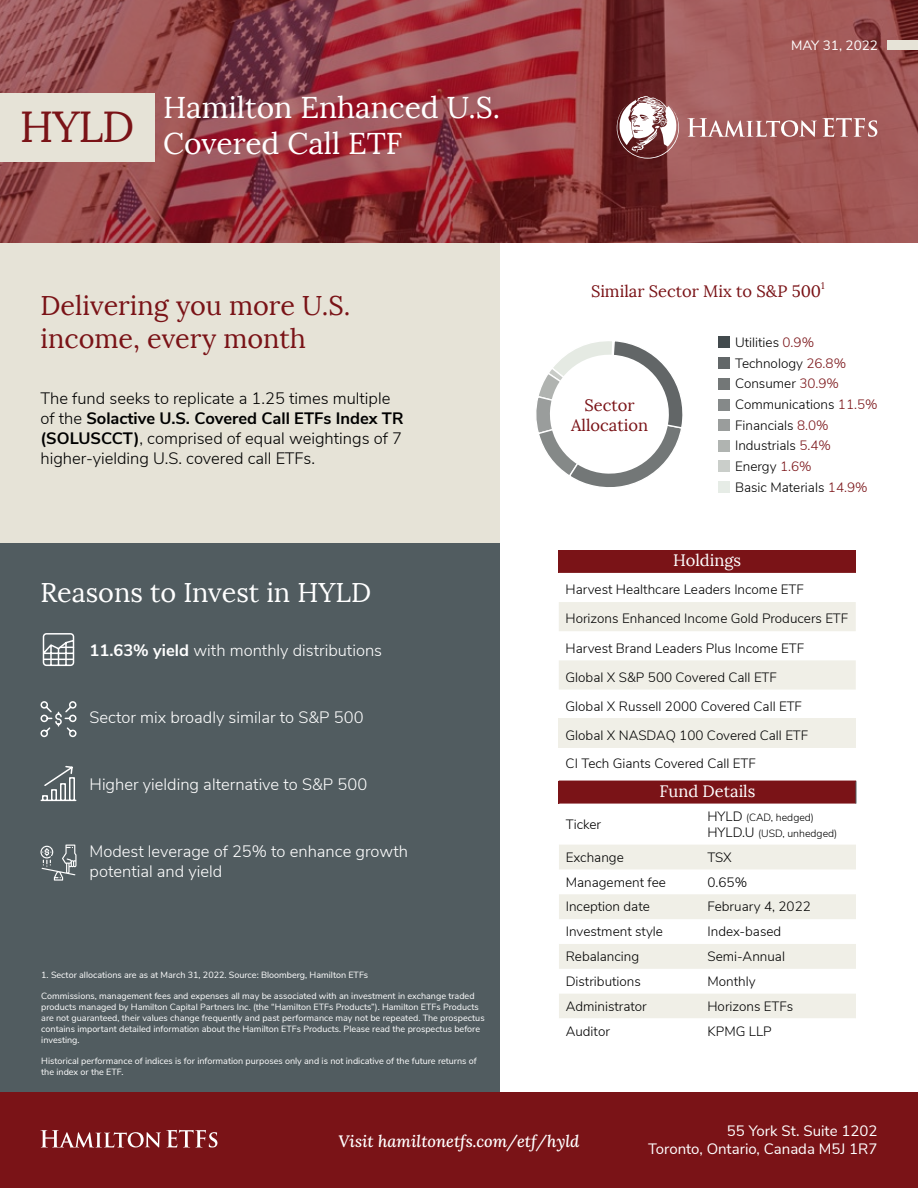
<style>
.page{position:relative;width:918px;height:1188px;background:#fff}
.page>*{position:absolute;margin:0;border:0;box-sizing:border-box;transform-origin:0 0}
.t1{font:43.35px "Lora";color:#7a1317}
.t2{font:30px/36px "Lora";color:#fff}
.t3{font:27px/32.4px "Lora";color:#7a1317}
.t4{font:27px "Lora";color:#fff}
.t5{font:300 16.5px/19.8px "Nunito Sans";color:#000}
.t6{font:300 16.5px/19.8px "Nunito Sans";color:#fff}
.t7{font:16.5px/19.8px "Lora";color:#7a1317;text-align:center}
.t8{font:italic 500 16.5px "Lora";color:#fff}
.t9{font:16.5px "Lora";color:#fff}
.t10{font:15px/18px "Nunito Sans";color:#fff;text-align:right}
.t11{font:300 13.5px/29px "Nunito Sans";color:#000}
.t12{font:13.5px "Nunito Sans";color:#fff}
.t13{font:300 10.5px/16.2px "Nunito Sans";color:#000}
.t14{font:9.6px "Lora";color:#7a1317}
.t15{font:9px/10.8px "Nunito Sans";color:#fff}
.s1{font-weight:700}
.s2{color:#7a1317}
.s3{font-size:13.5px}
</style>
<div class="page">
<div style="left:0;top:227px;width:500px;height:367px;background:#e6e3d7"></div>
<svg style="left:0;top:0;width:918px;height:243px;background:#944347"></svg>
<div style="left:0;top:1092px;width:918px;height:96px;background:#7a1317"></div>
<svg style="left:41px;top:1130px;width:176px;height:18px"></svg>
<div style="left:0;top:543px;width:500px;height:549px;background:#515c60"></div>
<div style="left:0;top:93px;width:154px;height:69px;background:#e6e3d7"></div>
<div style="left:887px;top:40px;width:31px;height:10px;background:#e6e3d7"></div>
<svg style="left:687px;top:118px;width:130px;height:19px"></svg>
<svg style="left:823px;top:118px;width:54px;height:19px"></svg>
<svg style="left:617px;top:96px;width:62px;height:63px"></svg>
<div style="left:559px;top:551px;width:297px;height:22px;background:#7a1317"></div>
<svg style="left:559px;top:718px;width:297px;height:1px"></svg>
<svg style="left:559px;top:602px;width:297px;height:88px"></svg>
<div style="left:559px;top:719px;width:297px;height:29px;background:#f0efe7"></div>
<div style="left:559px;top:781px;width:297px;height:23px;background:#7a1317"></div>
<svg style="left:559px;top:845px;width:297px;height:173px;fill:#f0efe7"></svg>
<svg style="left:856px;top:781px;width:1px;height:23px"></svg>
<svg style="left:40px;top:701px;width:37px;height:37px"></svg>
<svg style="left:536px;top:341px;width:147px;height:146px"></svg>
<div style="left:718px;top:358px;width:11px;height:11px;background:#626768"></div>
<div style="left:718px;top:378px;width:11px;height:11px;background:#737777"></div>
<div style="left:718px;top:399px;width:11px;height:11px;background:#858989"></div>
<div style="left:718px;top:420px;width:11px;height:11px;background:#9a9d9c"></div>
<div style="left:718px;top:440px;width:11px;height:11px;background:#b0b4b1"></div>
<div style="left:718px;top:461px;width:11px;height:11px;background:#caceca"></div>
<div style="left:718px;top:481px;width:11px;height:11px;background:#e6ece6"></div>
<div style="left:718px;top:337px;width:11px;height:11px;background:#424a4d"></div>
<svg style="left:40px;top:765px;width:37px;height:37px"></svg>
<svg style="left:42px;top:633px;width:33px;height:34px"></svg>
<hr style="left:44px;top:659px;width:30px;height:1px;background:#fff">
<svg style="left:40px;top:845px;width:37px;height:36px"></svg>
<h1 class="t1" style="left:20px;top:101px;width:116px">HYLD</h1>
<h2 class="t2" style="left:163px;top:90px;width:339px">Hamilton Enhanced U.S.<br>Covered Call ETF</h2>
<h3 class="t3" style="left:40px;top:290px;width:311px">Delivering you more U.S. income, every month</h3>
<h3 class="t5" style="left:40px;top:387px;width:365px">The fund seeks to replicate a 1.25 times multiple of the <span class="s1">Solactive U.S. Covered Call ETFs Index TR (SOLUSCCT)</span>, comprised of equal weightings of 7 higher-yielding U.S. covered call ETFs.</h3>
<h3 class="t4" style="left:40px;top:576px;width:332px">Reasons to Invest in HYLD</h3>
<h3 class="t6" style="left:90px;top:639px;width:294px"><span class="s1">11.63% yield</span> with monthly distributions</h3>
<h3 class="t6" style="left:90px;top:707px;width:276px">Sector mix broadly similar to S&amp;P 500</h3>
<h3 class="t6" style="left:90px;top:774px;width:279px">Higher yielding alternative to S&amp;P 500</h3>
<h3 class="t6" style="left:90px;top:841px;width:320px">Modest leverage of 25% to enhance growth potential and yield</h3>
<p class="t15" style="left:41px;top:969px;width:329px">1. Sector allocations are as at March 31, 2022. Source: Bloomberg, Hamilton ETFs</p>
<p class="t15" style="left:41px;top:990px;width:445px">Commissions, management fees and expenses all may be associated with an investment in exchange traded products managed by Hamilton Capital Partners Inc. (the “Hamilton ETFs Products”). Hamilton ETFs Products are not guaranteed, their values change frequently and past performance may not be repeated. The prospectus contains important detailed information about the Hamilton ETFs Products. Please read the prospectus before investing.</p>
<p class="t15" style="left:41px;top:1055px;width:437px">Historical performance of indices is for information purposes only and is not indicative of the future returns of the index or the ETF.</p>
<h3 class="t12" style="left:791px;top:36px;width:88px">MAY 31, 2022</h3>
<h3 class="t7" style="left:591px;top:282px;width:232px">Similar Sector Mix to S&amp;P 500</h3>
<p class="t14" style="left:821px;top:280px;width:5px">1</p>
<h3 class="t7" style="left:571px;top:395px;width:78px">Sector<br>Allocation</h3>
<h3 class="t11" style="left:735px;top:327px;width:81px">Utilities <span class="s2">0.9%</span></h3>
<h3 class="t11" style="left:735px;top:352px;width:144px;line-height:20.7px">Technology <span class="s2">26.8%<br></span>Consumer <span class="s2">30.9%<br></span>Communications <span class="s2">11.5%<br></span>Financials <span class="s2">8.0%<br></span>Industrials <span class="s2">5.4%<br></span>Energy <span class="s2">1.6%<br></span>Basic Materials <span class="s2">14.9%</span></h3>
<h3 class="t9" style="left:673px;top:550px;width:69px">Holdings</h3>
<p class="t11" style="left:566px;top:574px;width:284px">Harvest Healthcare Leaders Income ETF Horizons Enhanced Income Gold Producers ETF Harvest Brand Leaders Plus Income ETF<br>Global X S&amp;P 500 Covered Call ETF<br>Global X Russell 2000 Covered Call ETF<br>Global X NASDAQ 100 Covered Call ETF<br>CI Tech Giants Covered Call ETF</p>
<h3 class="t9" style="left:660px;top:781px;width:97px">Fund Details</h3>
<h3 class="t11" style="left:566px;top:809px;width:37px">Ticker</h3>
<p class="t13" style="left:707px;top:808px;width:131px"><span class="s3">HYLD</span> (CAD, hedged)<br><span class="s3">HYLD.U</span> (USD, unhedged)</p>
<h3 class="t11" style="left:566px;top:842px;width:60px">Exchange</h3>
<h3 class="t11" style="left:707px;top:842px;width:26px">TSX</h3>
<h3 class="t11" style="left:566px;top:867px;width:102px">Management fee</h3>
<h3 class="t11" style="left:707px;top:867px;width:41px">0.65%</h3>
<h3 class="t11" style="left:566px;top:891px;width:86px">Inception date</h3>
<h3 class="t11" style="left:707px;top:891px;width:105px">February 4, 2022</h3>
<h3 class="t11" style="left:566px;top:916px;width:99px">Investment style</h3>
<h3 class="t11" style="left:707px;top:916px;width:75px">Index-based</h3>
<h3 class="t11" style="left:566px;top:941px;width:75px">Rebalancing</h3>
<h3 class="t11" style="left:707px;top:941px;width:79px">Semi-Annual</h3>
<h3 class="t11" style="left:566px;top:966px;width:77px">Distributions</h3>
<h3 class="t11" style="left:707px;top:966px;width:50px">Monthly</h3>
<h3 class="t11" style="left:566px;top:991px;width:83px">Administrator</h3>
<h3 class="t11" style="left:707px;top:991px;width:87px">Horizons ETFs</h3>
<h3 class="t11" style="left:566px;top:1016px;width:46px">Auditor</h3>
<h3 class="t11" style="left:707px;top:1016px;width:66px">KPMG LLP</h3>
<h3 class="t8" style="left:339px;top:1130px;width:242px">Visit hamiltonetfs.com/etf/hyld</h3>
<h3 class="t10" style="left:648px;top:1120px;width:231px">55 York St. Suite 1202<br>Toronto, Ontario, Canada M5J 1R7</h3>
</div>
